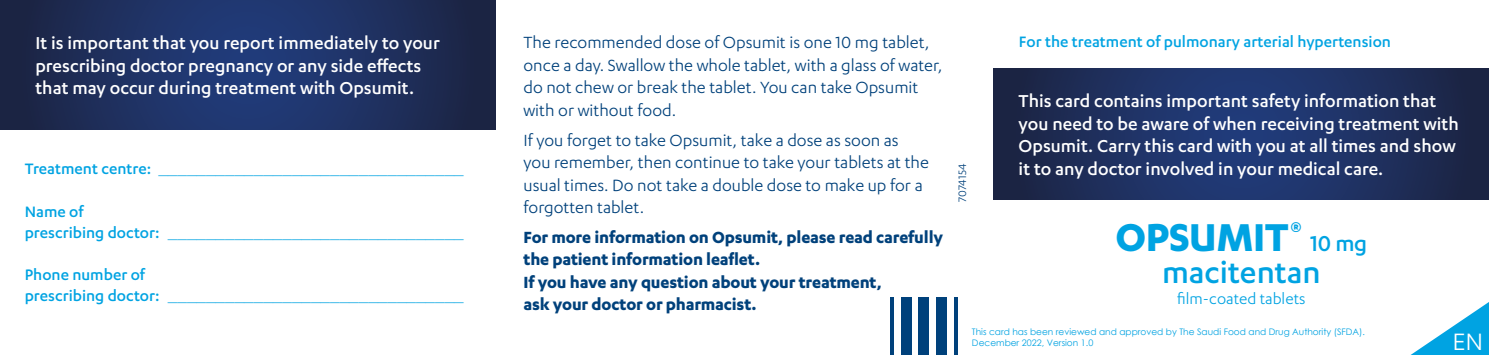
<style>
.page{position:relative;width:1489px;height:355px;background:#fff}
.page>*{position:absolute;margin:0;border:0;box-sizing:border-box;transform-origin:0 0}
.t1{font:700 45px "Karbon";letter-spacing:-.01em;color:#00a3e2}
.t2{font:500 35px "Karbon";color:#00a3e2}
.t3{font:27.5px "Karbon";color:#fff}
.t4{font:500 25px "Karbon";color:#00a3e2}
.t5{font:500 20px/22.5px "Karbon";color:#fff}
.t6{font:18.75px/22.5px "Karbon";color:#00417b}
.t7{font:700 18.75px/22.5px "Karbon";letter-spacing:-.01em;color:#00417b}
.t8{font:500 17.5px "Karbon";color:#00a3e2}
.t9{font:17.5px "Karbon";color:#00a3e2}
.t10{font:15px "Verdana";color:#00a3e2}
.t11{font:12.5px "Karbon";color:#00417b}
.t12{font:9px/10.8px "Century Gothic";color:#00a2e1}
.s1{font-family:"Karbon";font-weight:500;font-size:17.5px}
</style>
<div class="page">
<svg style="left:1412px;top:302px;width:76px;height:52px"></svg>
<hr style="left:890px;top:297px;width:3px;height:57px;background:#00417b">
<hr style="left:954px;top:297px;width:3px;height:57px;background:#00417b">
<div style="left:900px;top:297px;width:11px;height:57px;background:#00417b"></div>
<div style="left:918px;top:297px;width:11px;height:57px;background:#00417b"></div>
<div style="left:936px;top:297px;width:10px;height:57px;background:#00417b"></div>
<svg style="left:993px;top:69px;width:495px;height:130px;background:#1e305f"></svg>
<svg style="left:0;top:0;width:495px;height:129px;background:#1e305f"></svg>
<p class="t6" style="left:523px;top:31px;width:420px">The recommended dose of Opsumit is one 10 mg tablet, once a day. Swallow the whole tablet, with a glass of water, do not chew or break the tablet. You can take Opsumit with or without food.</p>
<p class="t6" style="left:523px;top:128px;width:407px">If you forget to take Opsumit, take a dose as soon as you remember, then continue to take your tablets at the usual times. Do not take a double dose to make up for a forgotten tablet.</p>
<p class="t7" style="left:523px;top:225px;width:421px">For more information on Opsumit, please read carefully the patient information leaflet.<br>If you have any question about your treatment,<br>ask your doctor or pharmacist.</p>
<p class="t5" style="left:35px;top:31px;width:406px">It is important that you report immediately to your prescribing doctor pregnancy or any side effects that may occur during treatment with Opsumit.</p>
<p class="t8" style="left:1018px;top:32px;width:373px">For the treatment of pulmonary arterial hypertension</p>
<p class="t5" style="left:1018px;top:89px;width:441px">This card contains important safety information that you need to be aware of when receiving treatment with Opsumit. Carry this card with you at all times and show it to any doctor involved in your medical care.</p>
<p class="t10" style="left:25px;top:159px;width:440px"><span class="s1">Treatment centre:</span> ________________________________</p>
<p class="t8" style="left:25px;top:201px;width:60px">Name of</p>
<p class="t10" style="left:25px;top:222px;width:440px"><span class="s1">prescribing doctor:</span> _______________________________</p>
<p class="t8" style="left:25px;top:265px;width:122px">Phone number of</p>
<p class="t10" style="left:25px;top:286px;width:440px"><span class="s1">prescribing doctor:</span> _______________________________</p>
<p class="t11" style="left:955px;top:201px;width:39px;rotate:-90deg">7074154</p>
<h1 class="t1" style="left:1115px;top:211px;width:188px">OPSUMIT<sup>®</sup></h1>
<h3 class="t4" style="left:1309px;top:228px;width:59px">10 mg</h3>
<h2 class="t2" style="left:1161px;top:252px;width:160px">macitentan</h2>
<p class="t9" style="left:1177px;top:288px;width:130px">film-coated tablets</p>
<p class="t12" style="left:971px;top:326px;width:394px">This card has been reviewed and approved by The Saudi Food and Drug Authority (SFDA).<br>December 2022, Version 1.0</p>
<h3 class="t3" style="left:1452px;top:326px;width:32px">EN</h3>
</div>
